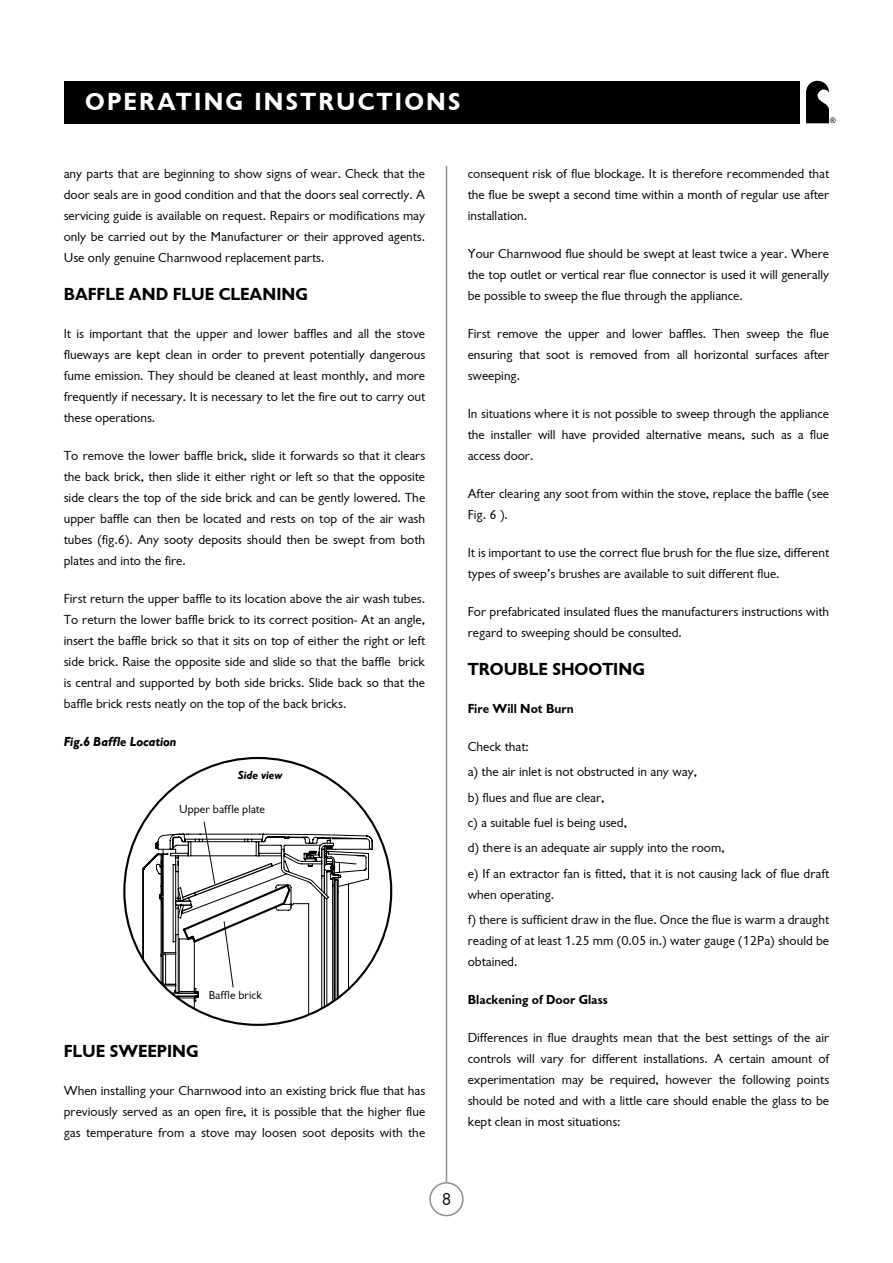
<style>
.page{position:relative;width:893px;height:1263px;background:#fff}
.page>*{position:absolute;margin:0;border:0;box-sizing:border-box;transform-origin:0 0}
.Page_Title{font:700 25.5px "Sharp";letter-spacing:.09em;color:#fff}
.Titles__TOC{font:700 18px "Sharp";color:#000}
.t1{font:18px "Sharp";color:#000}
.Master{font:13.5px/21px "Sharp";color:#000;text-align:justify}
.Master-2{font:700 13.5px "Sharp";color:#000}
.Figure{font:italic 700 13.5px "Sharp";color:#000}
.t2{font:12px "Sharp";color:#000}
.t3{font:italic 700 12px "Sharp";color:#000}
.t4{font:7.5px "Arial";color:#000}
</style>
<div class="page">
<hr style="left:446px;top:166px;width:1px;height:1016px;background:#8e8e8e">
<div style="left:429px;top:1182px;width:35px;height:34px;border:2px solid #8e8e8e;border-radius:50%"></div>
<div style="left:64px;top:81px;width:735px;height:42px;background:#000"></div>
<svg style="left:806px;top:81px;width:23px;height:42px"></svg>
<svg style="left:142px;top:821px;width:231px;height:204px"></svg>
<p class="Page_Title" style="left:85px;top:87px;width:377px">OPERATING INSTRUCTIONS</p>
<p class="t4" style="left:830px;top:116px;width:7px">®</p>
<p class="Master" style="left:64px;top:163px;width:363px">any parts that are beginning to show signs of wear. Check that the door seals are in good condition and that the doors seal correctly. A servicing guide is available on request. Repairs or modifications may only be carried out by the Manufacturer or their approved agents.<br>Use only genuine Charnwood replacement parts.</p>
<p class="Titles__TOC" style="left:64px;top:284px;width:246px">BAFFLE AND FLUE CLEANING</p>
<p class="Master" style="left:64px;top:323px;width:363px">It is important that the upper and lower baffles and all the stove flueways are kept clean in order to prevent potentially dangerous fume emission. They should be cleaned at least monthly, and more frequently if necessary. It is necessary to let the fire out to carry out these operations.</p>
<p class="Master" style="left:64px;top:445px;width:363px">To remove the lower baffle brick, slide it forwards so that it clears the back brick, then slide it either right or left so that the opposite side clears the top of the side brick and can be gently lowered. The upper baffle can then be located and rests on top of the air wash tubes (fig.6). Any sooty deposits should then be swept from both plates and into the fire.</p>
<p class="Master" style="left:64px;top:588px;width:363px">First return the upper baffle to its location above the air wash tubes.<br>To return the lower baffle brick to its correct position- At an angle, insert the baffle brick so that it sits on top of either the right or left side brick. Raise the opposite side and slide so that the baffle brick is central and supported by both side bricks. Slide back so that the baffle brick rests neatly on the top of the back bricks.</p>
<p class="Figure" style="left:64px;top:734px;width:114px">Fig.6 Baffle Location</p>
<p class="t3" style="left:238px;top:768px;width:46px">Side view</p>
<p class="t2" style="left:179px;top:803px;width:87px">Upper baffle plate</p>
<p class="t2" style="left:209px;top:988px;width:55px">Baffle brick</p>
<p class="Titles__TOC" style="left:64px;top:1041px;width:136px">FLUE SWEEPING</p>
<p class="Master" style="left:64px;top:1080px;width:363px">When installing your Charnwood into an existing brick flue that has previously served as an open fire, it is possible that the higher flue gas temperature from a stove may loosen soot deposits with the</p>
<p class="Master" style="left:468px;top:163px;width:363px">consequent risk of flue blockage. It is therefore recommended that the flue be swept a second time within a month of regular use after installation.</p>
<p class="Master" style="left:468px;top:243px;width:363px">Your Charnwood flue should be swept at least twice a year. Where the top outlet or vertical rear flue connector is used it will generally be possible to sweep the flue through the appliance.</p>
<p class="Master" style="left:468px;top:323px;width:363px">First remove the upper and lower baffles. Then sweep the flue ensuring that soot is removed from all horizontal surfaces after sweeping.</p>
<p class="Master" style="left:468px;top:403px;width:363px">In situations where it is not possible to sweep through the appliance the installer will have provided alternative means, such as a flue access door.</p>
<p class="Master" style="left:468px;top:483px;width:363px">After clearing any soot from within the stove, replace the baffle (see<br>Fig. 6 ).</p>
<p class="Master" style="left:468px;top:542px;width:363px">It is important to use the correct flue brush for the flue size, different types of sweep’s brushes are available to suit different flue.</p>
<p class="Master" style="left:468px;top:601px;width:363px">For prefabricated insulated flues the manufacturers instructions with regard to sweeping should be consulted.</p>
<p class="Titles__TOC" style="left:468px;top:659px;width:179px">TROUBLE SHOOTING</p>
<p class="Master-2" style="left:468px;top:701px;width:108px">Fire Will Not Burn</p>
<p class="Master" style="left:468px;top:736px;width:63px">Check that:</p>
<p class="Master" style="left:468px;top:761px;width:231px">a) the air inlet is not obstructed in any way,</p>
<p class="Master" style="left:468px;top:787px;width:138px">b) flues and flue are clear,</p>
<p class="Master" style="left:468px;top:812px;width:161px">c) a suitable fuel is being used,</p>
<p class="Master" style="left:468px;top:837px;width:258px">d) there is an adequate air supply into the room,</p>
<p class="Master" style="left:468px;top:862px;width:363px">e) If an extractor fan is fitted, that it is not causing lack of flue draft when operating.</p>
<p class="Master" style="left:468px;top:909px;width:363px">f) there is sufficient draw in the flue. Once the flue is warm a draught reading of at least 1.25 mm (0.05 in.) water gauge (12Pa) should be obtained.</p>
<p class="Master-2" style="left:468px;top:991px;width:141px">Blackening of Door Glass</p>
<p class="Master" style="left:468px;top:1027px;width:363px">Differences in flue draughts mean that the best settings of the air controls will vary for different installations. A certain amount of experimentation may be required, however the following points should be noted and with a little care should enable the glass to be kept clean in most situations:</p>
<h2 class="t1" style="left:442px;top:1188px;width:11px">8</h2>
</div>
